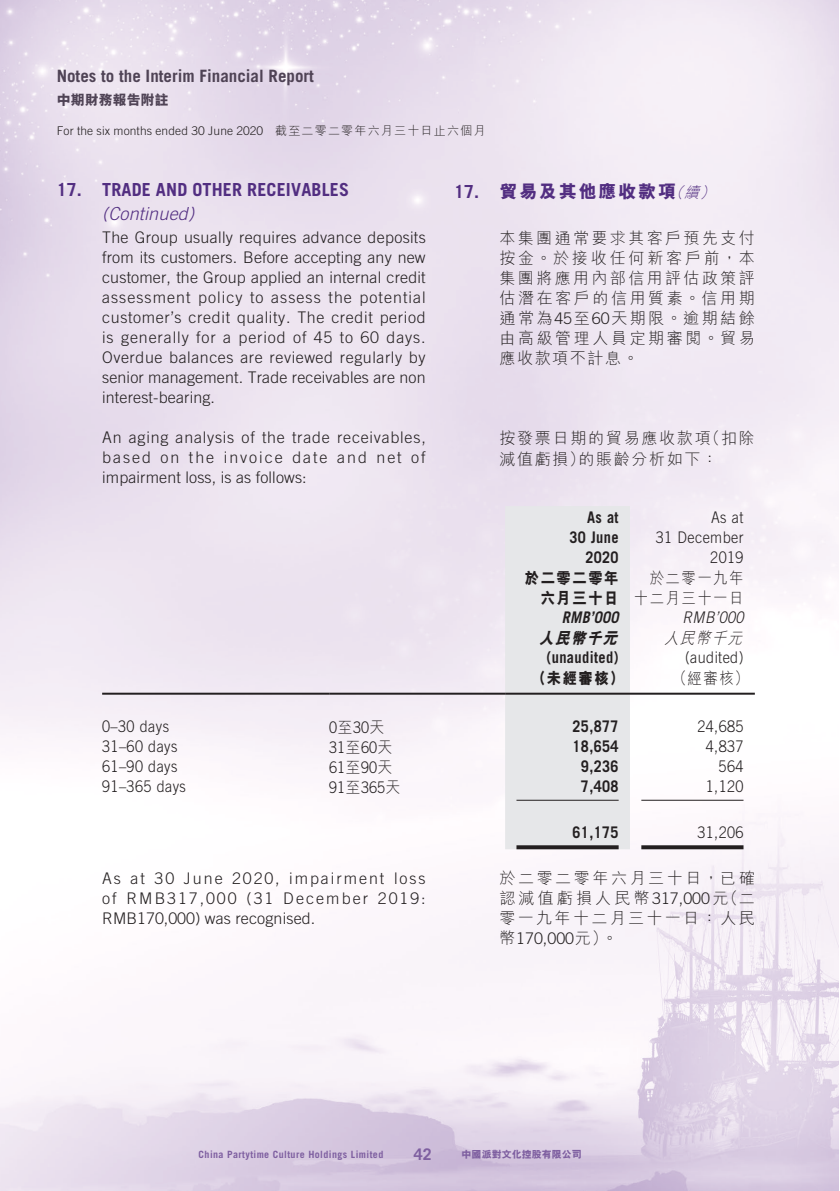
<style>
.page{position:relative;width:840px;height:1191px;background:#fff}
.page>*{position:absolute;margin:0;border:0;box-sizing:border-box;transform-origin:0 0}
._03_Subhead_1{font:700 18px/24px "Trade Gothic LT Std";letter-spacing:.01em;color:#522e81}
._003_C_Subhead_1{font:800 18px "M Hei HK";letter-spacing:.1em;color:#522e81}
.t1{font:700 17px "Trade Gothic LT Std";color:#4f4355}
._01_Body{font:300 16px/20px "Trade Gothic LT Std";letter-spacing:.01em;color:#231f20;text-align:justify}
._001_C_Body{font:300 16px/20px "M Hei HK";letter-spacing:.15em;color:#231f20;text-align:justify}
._50_Table_txt{font:300 16px/20px "Trade Gothic LT Std";letter-spacing:.03em;color:#231f20;text-align:right;scale:.9 1}
._50_Table_txt-2{font:700 16px/20px "Trade Gothic LT Std";letter-spacing:.03em;color:#231f20;text-align:right;scale:.9 1}
._001_C_Body-2{font:300 16px/20px "M Hei HK";letter-spacing:.11em;color:#231f20}
._001_C_Body-3{font:300 16px "Trade Gothic LT Std";color:#231f20;scale:.9 1}
._001_C_Body-4{font:800 16px/20px "M Hei HK";letter-spacing:.1em;color:#231f20;text-align:right;scale:.9 1}
._001_C_Body-5{font:300 16px/20px "M Hei HK";letter-spacing:.1em;color:#231f20;text-align:right;scale:.9 1}
._50_Table_txt-3{font:italic 700 16px "Trade Gothic LT Std";letter-spacing:.03em;color:#231f20;scale:.9 1}
._50_Table_txt-4{font:italic 300 16px "Trade Gothic LT Std";letter-spacing:.03em;color:#231f20;scale:.9 1}
._001_C_Body-6{font:italic 800 16px "M Hei HK";color:#231f20;scale:.9 1}
._001_C_Body-7{font:italic 300 16px "M Hei HK";color:#231f20;scale:.9 1}
._001_C_Body-8{font:300 16px "M Hei HK";letter-spacing:.15em;color:#231f20;scale:.9 1}
.t2{font:700 16px "Trade Gothic LT Std";color:#7e5fa0}
.t3{font:800 14px "M Hei HK";color:#4f4355}
.t4{font:300 12px "Trade Gothic LT Std";letter-spacing:.01em;color:#231f20}
.t5{font:700 10px "Trade Gothic LT Std";letter-spacing:.04em;color:#7e5fa0}
.t6{font:800 10px "M Hei HK";color:#7e5fa0}
.s1{font-family:"M Hei HK"}
.s2{font-weight:300;font-style:italic}
.s3{font-family:"Trade Gothic LT Std";font-weight:700}
.s4{font-weight:300;font-style:italic;font-size:15px}
.s5{font-family:"Trade Gothic LT Std"}
</style>
<div class="page">
<img style="left:0;top:0;width:837px;height:1191px">
<div style="left:505px;top:506px;width:124px;height:343px;background:#e6e7e9"></div>
<hr style="left:102px;top:692px;width:227px;height:2px;background:#231f20">
<hr style="left:329px;top:692px;width:176px;height:2px;background:#231f20">
<hr style="left:505px;top:692px;width:124px;height:2px;background:#231f20">
<hr style="left:629px;top:692px;width:125px;height:2px;background:#231f20">
<hr style="left:516px;top:799px;width:102px;height:1px;background:#231f20">
<hr style="left:641px;top:799px;width:102px;height:1px;background:#231f20">
<svg style="left:516px;top:845px;width:102px;height:4px"></svg>
<svg style="left:641px;top:845px;width:102px;height:4px"></svg>
<p class="t1" style="left:57px;top:66px;width:258px">Notes to the Interim Financial Report</p>
<p class="t3" style="left:57px;top:92px;width:113px">中期財務報告附註</p>
<p class="t4" style="left:57px;top:124px;width:430px">For the six months ended 30 June 2020 <span class="s1">截至二零二零年六月三十日止六個月</span></p>
<p class="_03_Subhead_1" style="left:102px;top:178px;width:248px;text-indent:-45px">17. TRADE AND OTHER RECEIVABLES <span class="s2">(Continued)</span></p>
<p class="_01_Body" style="left:102px;top:227px;width:325px">The Group usually requires advance deposits from its customers. Before accepting any new customer, the Group applied an internal credit assessment policy to assess the potential customer’s credit quality. The credit period is generally for a period of 45 to 60 days.<br>Overdue balances are reviewed regularly by senior management. Trade receivables are non interest-bearing.</p>
<p class="_01_Body" style="left:102px;top:427px;width:325px">An aging analysis of the trade receivables, based on the invoice date and net of impairment loss, is as follows:</p>
<p class="_003_C_Subhead_1" style="left:454px;top:182px;width:266px"><span class="s3">17.</span> 貿易及其他應收款項<span class="s4">（續）</span></p>
<p class="_001_C_Body" style="left:499px;top:228px;width:257px">本集團通常要求其客戶預先支付按金。於接收任何新客戶前，本集團將應用內部信用評估政策評估潛在客戶的信用質素。信用期通常為<span class="s5">45</span>至<span class="s5">60</span>天期限。逾期結餘由高級管理人員定期審閱。貿易應收款項不計息。</p>
<p class="_001_C_Body-2" style="left:499px;top:428px;width:257px">按發票日期的貿易應收款項（扣除減值虧損）的賬齡分析如下：</p>
<p class="_50_Table_txt-2" style="left:569px;top:507px;width:56px">As at<br>30 June<br>2020</p>
<p class="_50_Table_txt" style="left:655px;top:507px;width:99px">As at<br>31 December<br>2019</p>
<p class="_001_C_Body-4" style="left:524px;top:568px;width:105px">於二零二零年六月三十日</p>
<p class="_001_C_Body-5" style="left:633px;top:568px;width:123px">於二零一九年十二月三十一日</p>
<p class="_50_Table_txt-3" style="left:561px;top:608px;width:65px">RMB’000</p>
<p class="_50_Table_txt-4" style="left:682px;top:608px;width:69px">RMB’000</p>
<p class="_001_C_Body-6" style="left:539px;top:630px;width:93px">人民幣千元</p>
<p class="_001_C_Body-7" style="left:663px;top:630px;width:93px">人民幣千元</p>
<p class="_50_Table_txt-2" style="left:546px;top:647px;width:82px">(unaudited)</p>
<p class="_50_Table_txt" style="left:684px;top:647px;width:66px">(audited)</p>
<p class="_001_C_Body-4" style="left:531px;top:668px;width:104px">（未經審核）</p>
<p class="_001_C_Body-8" style="left:672px;top:670px;width:86px">（經審核）</p>
<p class="_50_Table_txt" style="left:102px;top:716px;width:76px">0–30 days</p>
<p class="_001_C_Body-3" style="left:329px;top:717px;width:63px">0<span class="s1">至</span>30<span class="s1">天</span></p>
<p class="_50_Table_txt-2" style="left:572px;top:716px;width:53px">25,877</p>
<p class="_50_Table_txt" style="left:697px;top:716px;width:53px">24,685</p>
<p class="_50_Table_txt" style="left:102px;top:736px;width:85px">31–60 days</p>
<p class="_001_C_Body-3" style="left:329px;top:737px;width:71px">31<span class="s1">至</span>60<span class="s1">天</span></p>
<p class="_50_Table_txt-2" style="left:572px;top:736px;width:53px">18,654</p>
<p class="_50_Table_txt" style="left:705px;top:736px;width:43px">4,837</p>
<p class="_50_Table_txt" style="left:102px;top:756px;width:85px">61–90 days</p>
<p class="_001_C_Body-3" style="left:329px;top:757px;width:71px">61<span class="s1">至</span>90<span class="s1">天</span></p>
<p class="_50_Table_txt-2" style="left:580px;top:756px;width:43px">9,236</p>
<p class="_50_Table_txt" style="left:718px;top:756px;width:29px">564</p>
<p class="_50_Table_txt" style="left:102px;top:776px;width:94px">91–365 days</p>
<p class="_001_C_Body-3" style="left:329px;top:777px;width:80px">91<span class="s1">至</span>365<span class="s1">天</span></p>
<p class="_50_Table_txt-2" style="left:580px;top:776px;width:43px">7,408</p>
<p class="_50_Table_txt" style="left:705px;top:776px;width:43px">1,120</p>
<p class="_50_Table_txt-2" style="left:572px;top:822px;width:53px">61,175</p>
<p class="_50_Table_txt" style="left:697px;top:822px;width:53px">31,206</p>
<p class="_01_Body" style="left:102px;top:868px;width:325px">As at 30 June 2020, impairment loss of RMB317,000 (31 December 2019:<br>RMB170,000) was recognised.</p>
<p class="_001_C_Body" style="left:499px;top:867px;width:257px">於二零二零年六月三十日，已確認減值虧損人民幣<span class="s5">317,000</span>元（二零一九年十二月三十一日：人民幣<span class="s5">170,000</span>元）。</p>
<p class="t5" style="left:198px;top:1147px;width:186px">China Partytime Culture Holdings Limited</p>
<p class="t2" style="left:413px;top:1144px;width:19px">42</p>
<p class="t6" style="left:461px;top:1149px;width:122px">中國派對文化控股有限公司</p>
</div>
